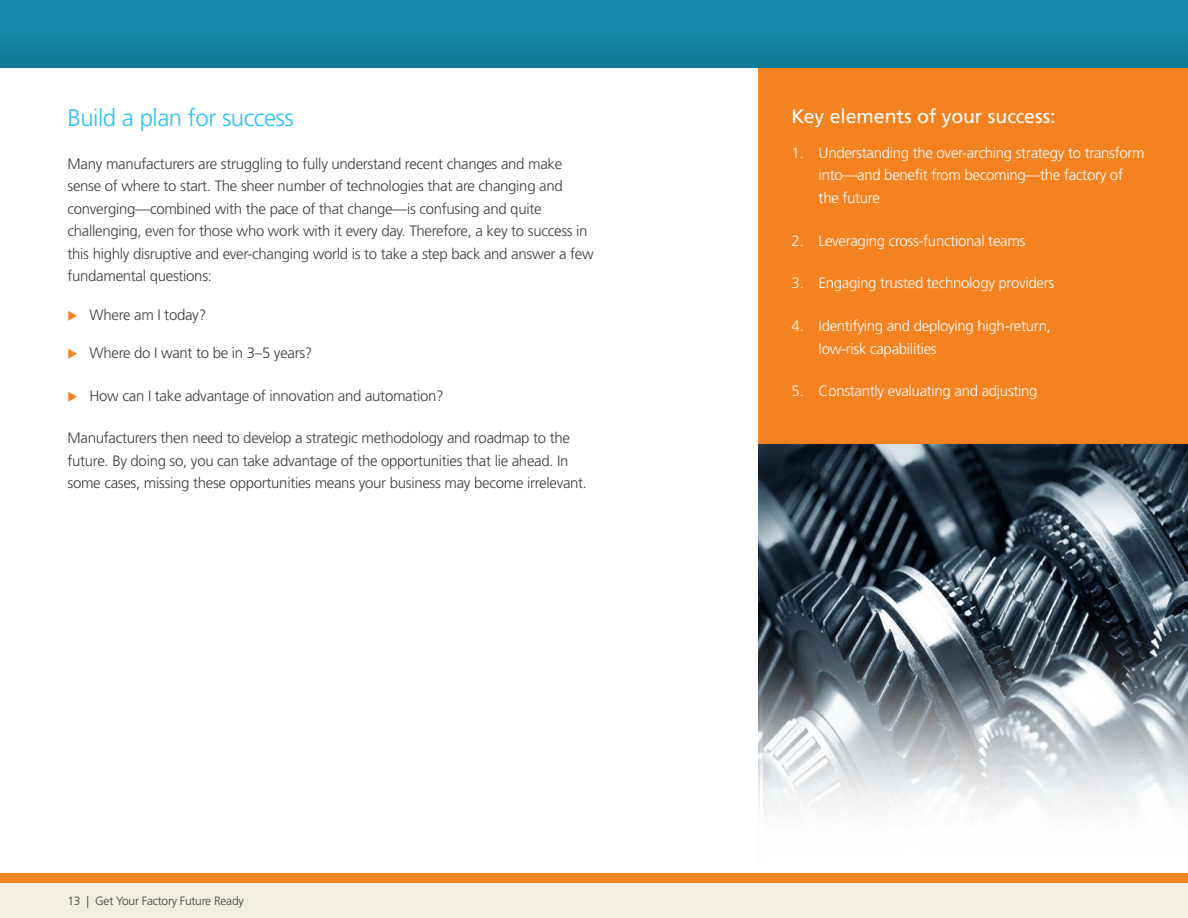
<style>
.page{position:relative;width:1188px;height:918px;background:#fff}
.page>*{position:absolute;margin:0;border:0;box-sizing:border-box;transform-origin:0 0}
.Subhead-blue{font:300 24px "Frutiger LT Std";letter-spacing:-.02em;color:#27c3f3}
.sub_subhead-gray{font:19.5px "Frutiger LT Std";letter-spacing:-.005em;color:#fff}
.Text_BODY_10_15{font:300 15px/22.5px "Frutiger LT Std";letter-spacing:-.02em;color:#3e3e3f}
.t1{font:300 15px/22.5px "Frutiger LT Std";letter-spacing:-.02em;color:#fff}
.t2{font:300 12px "Frutiger LT Std";letter-spacing:-.02em;color:#3e3e3f}
</style>
<div class="page">
<div style="left:758px;top:66px;width:430px;height:378px;background:#f58220"></div>
<img style="left:758px;top:445px;width:430px;height:366px">
<div style="left:0;top:874px;width:1188px;height:10px;background:#f58220"></div>
<div style="left:0;top:884px;width:1188px;height:34px;background:#f1efe2"></div>
<div style="left:0;top:0;width:1188px;height:68px;background:linear-gradient(to right,#1384a2,#1384a2)"></div>
<p class="Subhead-blue" style="left:68px;top:104px;width:228px">Build a plan for success</p>
<p class="Text_BODY_10_15" style="left:68px;top:153px;width:528px">Many manufacturers are struggling to fully understand recent changes and make sense of where to start. The sheer number of technologies that are changing and converging—combined with the pace of that change—is confusing and quite challenging, even for those who work with it every day. Therefore, a key to success in this highly disruptive and ever-changing world is to take a step back and answer a few fundamental questions:</p>
<p class="Text_BODY_10_15" style="left:90px;top:303px;width:118px">Where am I today?</p>
<p class="Text_BODY_10_15" style="left:90px;top:342px;width:224px">Where do I want to be in 3–5 years?</p>
<p class="Text_BODY_10_15" style="left:90px;top:384px;width:356px">How can I take advantage of innovation and automation?</p>
<p class="Text_BODY_10_15" style="left:67px;top:427px;width:518px">Manufacturers then need to develop a strategic methodology and roadmap to the future. By doing so, you can take advantage of the opportunities that lie ahead. In some cases, missing these opportunities means your business may become irrelevant.</p>
<p class="t2" style="left:68px;top:894px;width:178px">13 | Get Your Factory Future Ready</p>
<p class="sub_subhead-gray" style="left:792px;top:104px;width:266px">Key elements of your success:</p>
<p class="t1" style="left:819px;top:142px;width:328px;text-indent:-27px">1. Understanding the over-arching strategy to transform into—and benefit from becoming—the factory of the future</p>
<p class="t1" style="left:792px;top:229px;width:235px">2. Leveraging cross-functional teams</p>
<p class="t1" style="left:792px;top:272px;width:264px">3. Engaging trusted technology providers</p>
<p class="t1" style="left:819px;top:315px;width:234px;text-indent:-27px">4. Identifying and deploying high-return, low-risk capabilities</p>
<p class="t1" style="left:792px;top:380px;width:248px">5. Constantly evaluating and adjusting</p>
</div>
